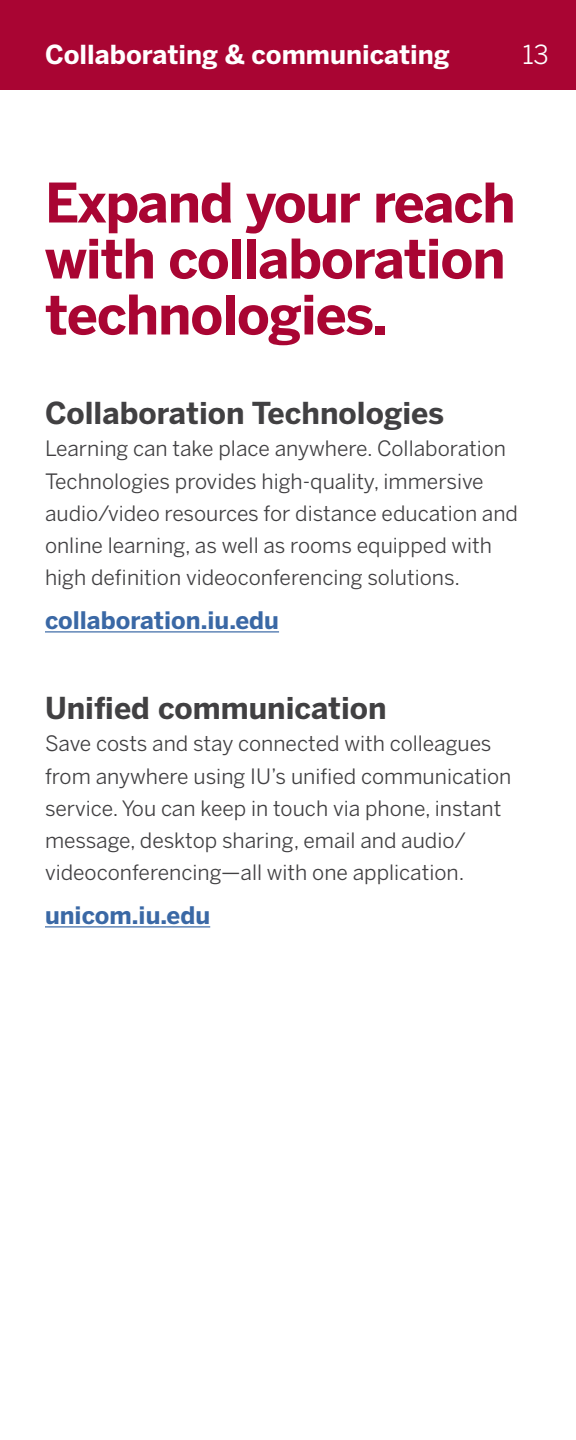
<style>
.page{position:relative;width:576px;height:1440px;background:#fff}
.page>*{position:absolute;margin:0;border:0;box-sizing:border-box;transform-origin:0 0}
.t1{font:700 54px/56px "Benton Sans";letter-spacing:-.02em;color:#a90533}
.t2{font:700 30px "Benton Sans";color:#414042}
.t3{font:700 26px "Benton Sans";color:#fff}
.t4{font:26px "Benton Sans";color:#fff}
.t5{font:700 24px "Benton Sans";color:#3a68a5}
.t6{font:21px/32px "Benton Sans";color:#414042}
</style>
<div class="page">
<div style="left:0;top:0;width:576px;height:90px;background:#a90533"></div>
<hr style="left:45px;top:631px;width:234px;height:1px;background:#3a68a5">
<hr style="left:45px;top:926px;width:165px;height:1px;background:#3a68a5">
<p class="t3" style="left:45px;top:38px;width:406px">Collaborating &amp; communicating</p>
<p class="t4" style="left:523px;top:39px;width:28px">13</p>
<h1 class="t1" style="left:45px;top:176px;width:472px">Expand your reach with collaboration technologies.</h1>
<h2 class="t2" style="left:45px;top:395px;width:401px">Collaboration Technologies</h2>
<p class="t6" style="left:45px;top:433px;width:475px">Learning can take place anywhere. Collaboration Technologies provides high-quality, immersive audio/video resources for distance education and online learning, as well as rooms equipped with high definition videoconferencing solutions.</p>
<p class="t5" style="left:45px;top:606px;width:236px">collaboration.iu.edu</p>
<h2 class="t2" style="left:45px;top:690px;width:343px">Unified communication</h2>
<p class="t6" style="left:45px;top:728px;width:468px">Save costs and stay connected with colleagues from anywhere using IU’s unified communication service. You can keep in touch via phone, instant message, desktop sharing, email and audio/ videoconferencing—all with one application.</p>
<p class="t5" style="left:45px;top:901px;width:167px">unicom.iu.edu</p>
</div>
